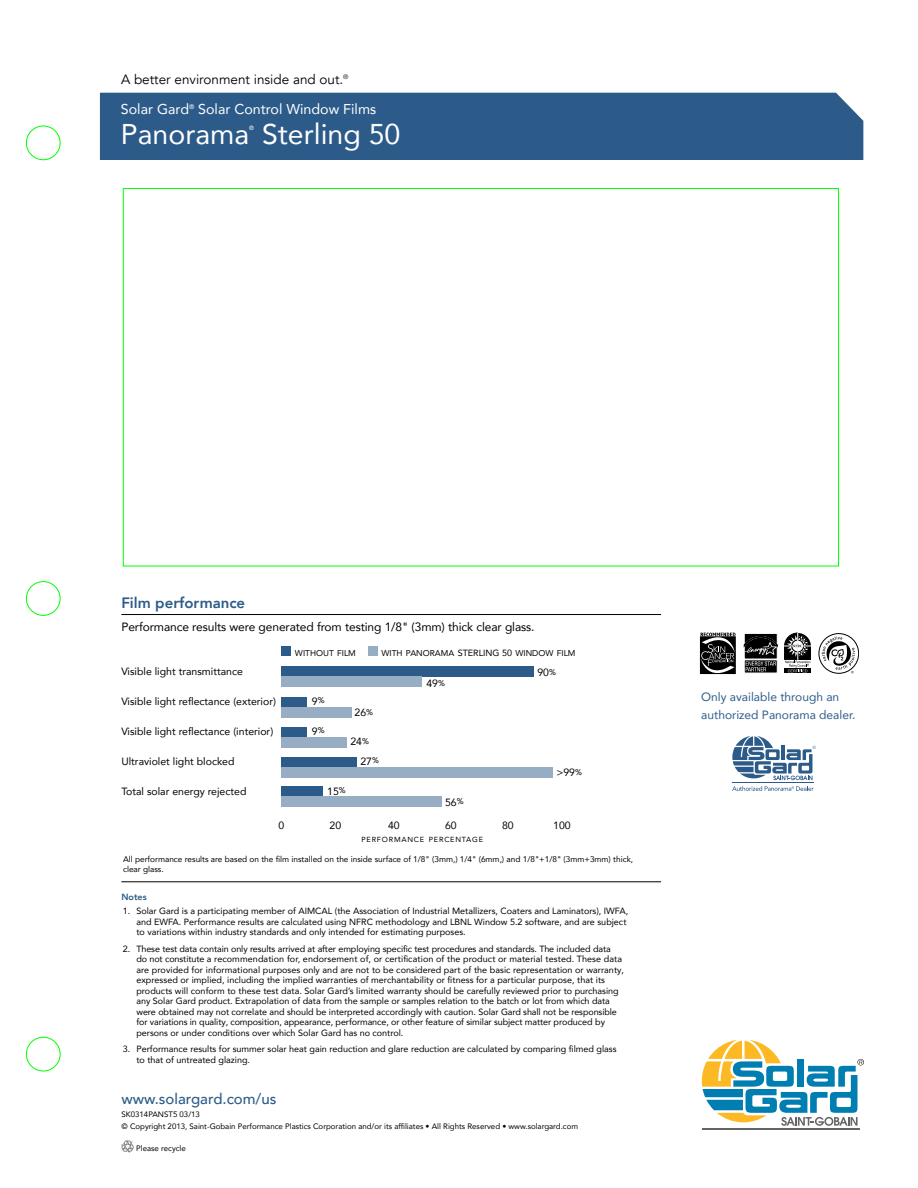
<style>
.page{position:relative;width:918px;height:1188px;background:#fff}
.page>*{position:absolute;margin:0;border:0;box-sizing:border-box;transform-origin:0 0}
.t1{font:28.5px "Avenir LT Com";color:#fff}
.t2{font:500 15px "Avenir LT Com";color:#2d5b89}
.t3{font:800 15px "Avenir LT Com";color:#2d5b89}
.t4{font:14.25px "Avenir LT Com";color:#fff}
.t5{font:13.5px "Avenir LT Com";color:#000}
.t6{font:12px "Avenir LT Com";letter-spacing:-.01em;color:#000}
.t7{font:12px/18px "Avenir LT Com";color:#2d5b89}
.t8{font:10.5px "Avenir LT Com";color:#000}
.t9{font:9px/10.5px "Avenir LT Com";color:#000}
.t10{font:800 9px "Avenir LT Com";color:#2d5b89}
.t11{font:8.4px "Avenir LT Com";color:#000}
.t12{font:8.25px/10.5px "Avenir LT Com";color:#000}
.t13{font:7.8px "Avenir LT Com";color:#000}
.t14{font:7.35px "Avenir LT Com";letter-spacing:.105em;color:#000}
.t15{font:6.15px "Avenir LT Com";color:#fff}
.t16{font:4.8px "Myriad";color:#010101}
.s1{font-weight:500}
.s2{font-size:9px}
.s3{font-size:8.25px}
</style>
<div class="page">
<div style="left:26px;top:126px;width:35px;height:34px;border:1px solid #0f0;border-radius:50%"></div>
<div style="left:26px;top:1037px;width:35px;height:34px;border:1px solid #0f0;border-radius:50%"></div>
<div style="left:26px;top:581px;width:35px;height:35px;border:1px solid #0f0;border-radius:50%"></div>
<div style="left:100px;top:93px;width:763px;height:67px;background:#2d5b89"></div>
<svg style="left:122px;top:1141px;width:12px;height:12px"></svg>
<svg style="left:784px;top:632px;width:27px;height:41px"></svg>
<svg style="left:700px;top:633px;width:36px;height:41px"></svg>
<svg style="left:743px;top:633px;width:35px;height:40px"></svg>
<svg style="left:819px;top:634px;width:40px;height:39px"></svg>
<div style="left:819px;top:634px;width:40px;height:39px;border:1px solid #000;border-radius:50%"></div>
<svg style="left:822px;top:636px;width:33px;height:37px"></svg>
<hr style="left:121px;top:882px;width:540px;height:1px;background:#000">
<hr style="left:121px;top:614px;width:540px;height:1px;background:#000">
<div style="left:281px;top:646px;width:10px;height:10px;background:#2d5b89"></div>
<div style="left:281px;top:667px;width:253px;height:10px;background:#2d5b89"></div>
<div style="left:281px;top:757px;width:76px;height:10px;background:#2d5b89"></div>
<div style="left:281px;top:787px;width:42px;height:10px;background:#2d5b89"></div>
<div style="left:281px;top:697px;width:25px;height:10px;background:#2d5b89"></div>
<div style="left:281px;top:727px;width:25px;height:10px;background:#2d5b89"></div>
<div style="left:281px;top:767px;width:271px;height:10px;background:#96adc4"></div>
<div style="left:281px;top:677px;width:141px;height:10px;background:#96adc4"></div>
<div style="left:281px;top:737px;width:65px;height:10px;background:#96adc4"></div>
<div style="left:281px;top:707px;width:71px;height:10px;background:#96adc4"></div>
<div style="left:281px;top:797px;width:161px;height:10px;background:#96adc4"></div>
<div style="left:368px;top:646px;width:9px;height:10px;background:#96adc4"></div>
<svg style="left:732px;top:736px;width:84px;height:44px"></svg>
<hr style="left:732px;top:782px;width:82px;height:1px;background:#2d5b89">
<svg style="left:732px;top:786px;width:82px;height:5px"></svg>
<svg style="left:702px;top:1040px;width:162px;height:86px"></svg>
<hr style="left:702px;top:1129px;width:158px;height:1px;background:#636466">
<h3 class="t5" style="left:121px;top:72px;width:229px">A better environment inside and out.<sup>®</sup></h3>
<h3 class="t4" style="left:121px;top:101px;width:257px">Solar Gard<sup>®</sup> Solar Control Window Films</h3>
<h1 class="t1" style="left:121px;top:117px;width:281px">Panorama Sterling 50</h1>
<p class="t15" style="left:249px;top:124px;width:6px">®</p>
<h2 class="t3" style="left:121px;top:594px;width:125px">Film performance</h2>
<h3 class="t6" style="left:121px;top:620px;width:415px">Performance results were generated from testing 1/8<span class="s1">"</span> (3mm) thick clear glass.</h3>
<p class="t11" style="left:295px;top:648px;width:62px">WITHOUT FILM</p>
<p class="t11" style="left:382px;top:648px;width:88px">WITH PANORAMA <span class="s2">STERLING</span></p>
<p class="t11" style="left:502px;top:648px;width:75px"><span class="s2">50</span> WINDOW FILM</p>
<p class="t8" style="left:121px;top:665px;width:123px">Visible light transmittance</p>
<p class="t8" style="left:121px;top:695px;width:156px">Visible light reflectance (exterior)</p>
<p class="t8" style="left:121px;top:725px;width:153px">Visible light reflectance (interior)</p>
<p class="t8" style="left:121px;top:755px;width:115px">Ultraviolet light blocked</p>
<p class="t8" style="left:121px;top:785px;width:127px">Total solar energy rejected</p>
<p class="t8" style="left:312px;top:695px;width:14px">9<span class="s3">%</span></p>
<p class="t8" style="left:312px;top:725px;width:14px">9<span class="s3">%</span></p>
<p class="t8" style="left:354px;top:706px;width:20px">26<span class="s3">%</span></p>
<p class="t8" style="left:350px;top:735px;width:20px">24<span class="s3">%</span></p>
<p class="t8" style="left:360px;top:754px;width:20px">27<span class="s3">%</span></p>
<p class="t8" style="left:327px;top:785px;width:20px">15<span class="s3">%</span></p>
<p class="t8" style="left:426px;top:677px;width:20px">49<span class="s3">%</span></p>
<p class="t8" style="left:445px;top:796px;width:20px">56<span class="s3">%</span></p>
<p class="t8" style="left:537px;top:666px;width:20px">90<span class="s3">%</span></p>
<p class="t8" style="left:556px;top:766px;width:27px">&gt;99<span class="s3">%</span></p>
<p class="t8" style="left:278px;top:819px;width:7px">0</p>
<p class="t8" style="left:330px;top:819px;width:13px">20</p>
<p class="t8" style="left:388px;top:819px;width:13px">40</p>
<p class="t8" style="left:445px;top:819px;width:13px">60</p>
<p class="t8" style="left:502px;top:819px;width:13px">80</p>
<p class="t8" style="left:553px;top:819px;width:19px">100</p>
<p class="t14" style="left:361px;top:835px;width:123px">PERFORMANCE PERCENTAGE</p>
<p class="t12" style="left:123px;top:854px;width:512px">All performance results are based on the film installed on the inside surface of 1/8<span class="s1">"</span> (3mm,) 1/4<span class="s1">"</span> (6mm,) and 1/8<span class="s1">"</span>+1/8<span class="s1">"</span> (3mm+3mm) thick, clear glass.</p>
<p class="t10" style="left:121px;top:892px;width:27px">Notes</p>
<p class="t9" style="left:136px;top:906px;width:493px;text-indent:-14px">1. Solar Gard is a participating member of AIMCAL (the Association of Industrial Metallizers, Coaters and Laminators), IWFA, and EWFA. Performance results are calculated using NFRC methodology and LBNL Window 5.2 software, and are subject to variations within industry standards and only intended for estimating purposes.</p>
<p class="t9" style="left:136px;top:943px;width:489px;text-indent:-14px">2. These test data contain only results arrived at after employing specific test procedures and standards. The included data<br>do not constitute a recommendation for, endorsement of, or certification of the product or material tested. These data are provided for informational purposes only and are not to be considered part of the basic representation or warranty, expressed or implied, including the implied warranties of merchantability or fitness for a particular purpose, that its products will conform to these test data. Solar Gard’s limited warranty should be carefully reviewed prior to purchasing any Solar Gard product. Extrapolation of data from the sample or samples relation to the batch or lot from which data were obtained may not correlate and should be interpreted accordingly with caution. Solar Gard shall not be responsible for variations in quality, composition, appearance, performance, or other feature of similar subject matter produced by persons or under conditions over which Solar Gard has no control.</p>
<p class="t9" style="left:136px;top:1044px;width:482px;text-indent:-14px">3. Performance results for summer solar heat gain reduction and glare reduction are calculated by comparing filmed glass to that of untreated glazing.</p>
<h2 class="t2" style="left:121px;top:1090px;width:157px">www.solargard.com/us</h2>
<p class="t13" style="left:136px;top:1144px;width:51px">Please recycle</p>
<p class="t13" style="left:122px;top:1109px;width:80px">SK0314PANST5 03/13</p>
<p class="t13" style="left:122px;top:1122px;width:458px">© Copyright 2013, Saint-Gobain Performance Plastics Corporation and/or its affiliates • All Rights Reserved • www.solargard.com</p>
<p class="t16" style="left:807px;top:663px;width:4px">®</p>
<h3 class="t7" style="left:701px;top:688px;width:156px">Only available through an authorized Panorama dealer.</h3>
</div>
